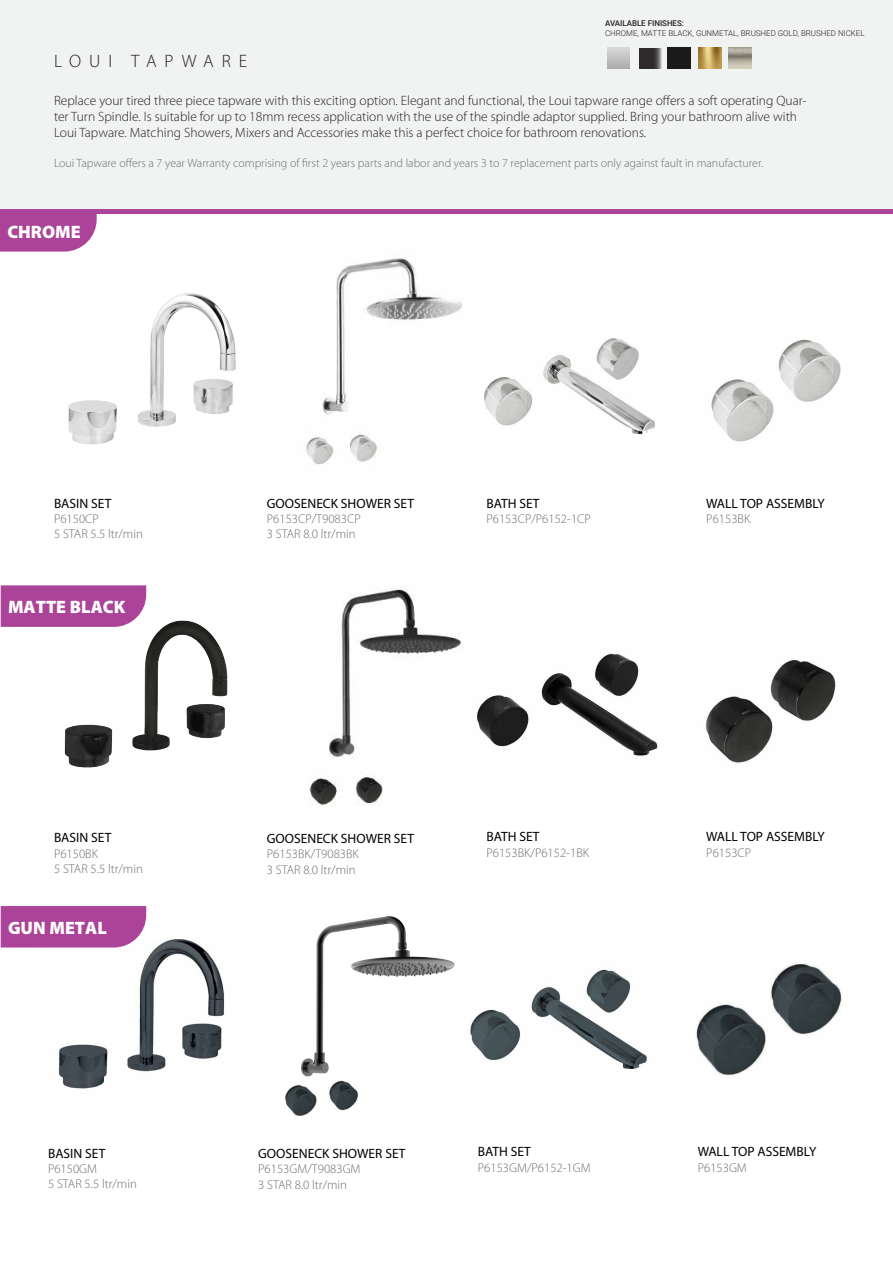
<style>
.page{position:relative;width:893px;height:1263px;background:#fff}
.page>*{position:absolute;margin:0;border:0;box-sizing:border-box;transform-origin:0 0}
.t1{font:900 18px "Myriad Pro";color:#fff}
.t2{font:300 18px "Myriad Pro";letter-spacing:.44em;color:#231f20}
.t3{font:300 13.5px/16.4px "Myriad Pro";color:#231f20}
.t4{font:13.5px "Myriad Pro";color:#000}
.t5{font:300 12.75px/15.3px "Myriad Pro";color:#6d6e71}
.t6{font:300 12px "Myriad Pro";color:#6d6e71}
.t7{font:300 7.95px "Roboto";color:#231f20}
.t8{font:500 7.95px "Roboto";color:#231f20}
</style>
<div class="page">
<div style="left:0;top:0;width:893px;height:211px;background:#f1f2f2"></div>
<div style="left:0;top:209px;width:893px;height:5px;background:#ab4399"></div>
<img style="left:68px;top:293px;width:168px;height:152px">
<img style="left:64px;top:620px;width:164px;height:148px">
<img style="left:711px;top:339px;width:130px;height:103px">
<img style="left:706px;top:660px;width:130px;height:103px">
<img style="left:485px;top:338px;width:170px;height:96px">
<img style="left:477px;top:653px;width:181px;height:103px">
<img style="left:306px;top:258px;width:156px;height:207px">
<img style="left:309px;top:587px;width:153px;height:218px">
<img style="left:40px;top:939px;width:185px;height:150px">
<img style="left:696px;top:1004px;width:70px;height:72px">
<img style="left:470px;top:969px;width:177px;height:100px">
<img style="left:770px;top:962px;width:72px;height:73px">
<img style="left:301px;top:916px;width:154px;height:195px">
<img style="left:285px;top:1083px;width:32px;height:33px">
<img style="left:328px;top:1080px;width:31px;height:30px">
<svg style="left:607px;top:48px;width:23px;height:21px"></svg>
<svg style="left:639px;top:48px;width:23px;height:21px"></svg>
<div style="left:668px;top:48px;width:23px;height:20px;background:#1a1a1a"></div>
<img style="left:698px;top:48px;width:23px;height:21px">
<img style="left:729px;top:48px;width:23px;height:21px">
<svg style="left:0;top:214px;width:97px;height:38px;background:#b151a0"></svg>
<svg style="left:1px;top:585px;width:145px;height:42px;background:#ae4b9d"></svg>
<div style="left:1px;top:906px;width:145px;height:41px;background:#ab4399"></div>
<h1 class="t2" style="left:54px;top:51px;width:195px">LOUI TAPWARE</h1>
<p class="t8" style="left:605px;top:18px;width:80px">AVAILABLE FINISHES:</p>
<p class="t7" style="left:605px;top:28px;width:261px">CHROME, MATTE BLACK, GUNMETAL, BRUSHED GOLD, BRUSHED NICKEL</p>
<p class="t3" style="left:54px;top:92px;width:754px">Replace your tired three piece tapware with this exciting option. Elegant and functional, the Loui tapware range offers a soft operating Quar&shy;ter Turn Spindle. Is suitable for up to 18mm recess application with the use of the spindle adaptor supplied. Bring your bathroom alive with<br>Loui Tapware. Matching Showers, Mixers and Accessories make this a perfect choice for bathroom renovations.</p>
<p class="t6" style="left:54px;top:157px;width:711px">Loui Tapware offers a 7 year Warranty comprising of first 2 years parts and labor and years 3 to 7 replacement parts only against fault in manufacturer.</p>
<h1 class="t1" style="left:7px;top:220px;width:75px">CHROME</h1>
<p class="t4" style="left:54px;top:495px;width:59px">BASIN SET</p>
<p class="t5" style="left:54px;top:511px;width:90px">P6150CP<br>5 STAR 5.5 ltr/min</p>
<h1 class="t1" style="left:8px;top:595px;width:119px">MATTE BLACK</h1>
<p class="t4" style="left:54px;top:829px;width:59px">BASIN SET</p>
<p class="t5" style="left:54px;top:846px;width:90px">P6150BK<br>5 STAR 5.5 ltr/min</p>
<h1 class="t1" style="left:8px;top:916px;width:100px">GUN METAL</h1>
<p class="t4" style="left:48px;top:1145px;width:59px">BASIN SET</p>
<p class="t5" style="left:48px;top:1161px;width:90px">P6150GM<br>5 STAR 5.5 ltr/min</p>
<p class="t4" style="left:267px;top:495px;width:149px">GOOSENECK SHOWER SET</p>
<p class="t5" style="left:267px;top:511px;width:95px">P6153CP/T9083CP<br>3 STAR 8.0 ltr/min</p>
<p class="t4" style="left:486px;top:495px;width:55px">BATH SET</p>
<p class="t5" style="left:486px;top:511px;width:106px">P6153CP/P6152-1CP</p>
<p class="t4" style="left:706px;top:495px;width:120px">WALL TOP ASSEMBLY</p>
<p class="t5" style="left:706px;top:511px;width:46px">P6153BK</p>
<p class="t4" style="left:267px;top:830px;width:149px">GOOSENECK SHOWER SET</p>
<p class="t5" style="left:267px;top:847px;width:94px">P6153BK/T9083BK<br>3 STAR 8.0 ltr/min</p>
<p class="t4" style="left:486px;top:828px;width:55px">BATH SET</p>
<p class="t5" style="left:486px;top:845px;width:104px">P6153BK/P6152-1BK</p>
<p class="t4" style="left:706px;top:828px;width:120px">WALL TOP ASSEMBLY</p>
<p class="t5" style="left:706px;top:845px;width:46px">P6153CP</p>
<p class="t4" style="left:258px;top:1145px;width:149px">GOOSENECK SHOWER SET</p>
<p class="t5" style="left:258px;top:1162px;width:104px">P6153GM/T9083GM<br>3 STAR 8.0 ltr/min</p>
<p class="t4" style="left:478px;top:1143px;width:55px">BATH SET</p>
<p class="t5" style="left:478px;top:1160px;width:114px">P6153GM/P6152-1GM</p>
<p class="t4" style="left:698px;top:1143px;width:120px">WALL TOP ASSEMBLY</p>
<p class="t5" style="left:698px;top:1160px;width:51px">P6153GM</p>
</div>
